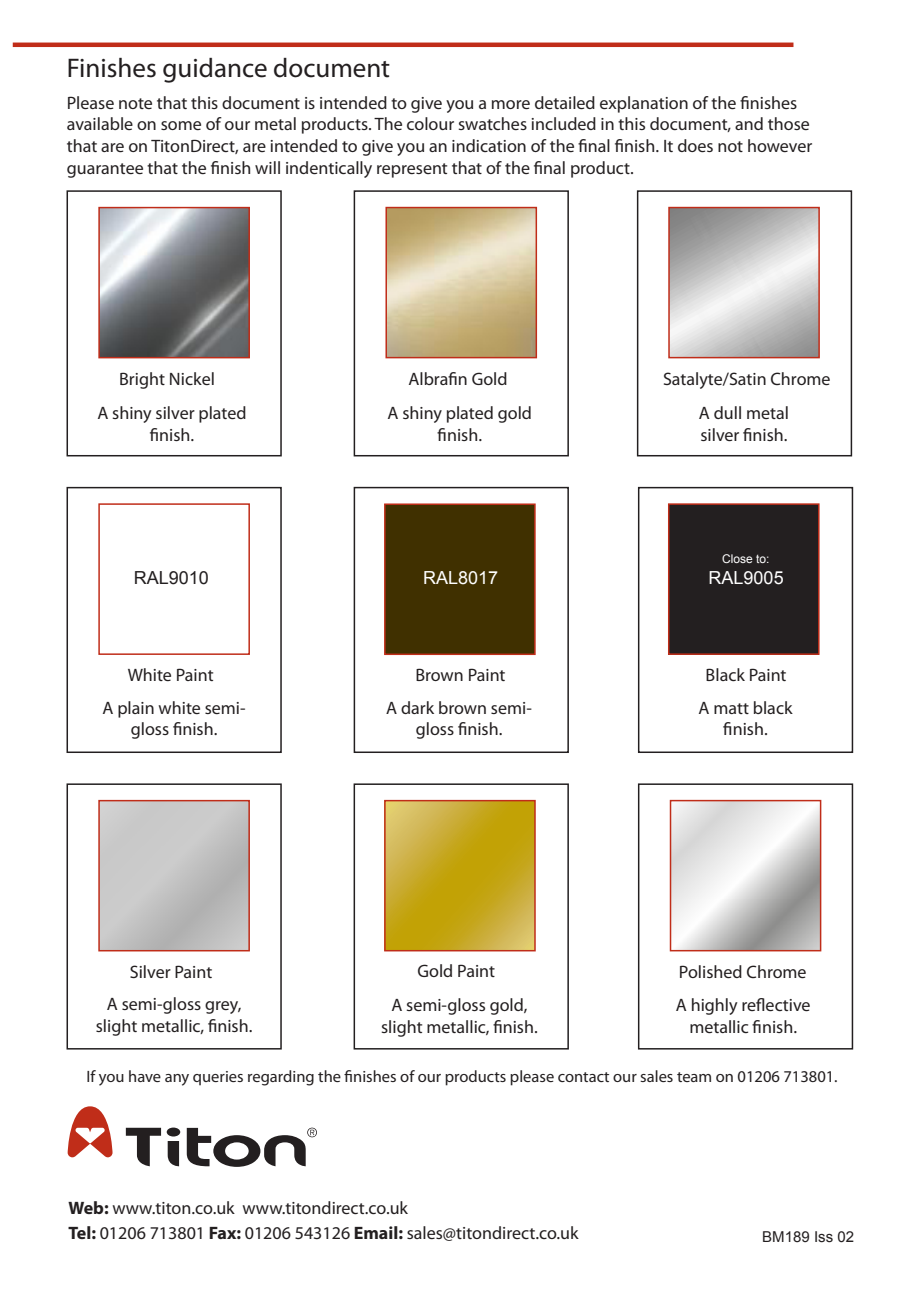
<style>
.page{position:relative;width:919px;height:1289px;background:#fff}
.page>*{position:absolute;margin:0;border:0;box-sizing:border-box;transform-origin:0 0}
.t1{font:27px "Myriad Pro";color:#231f20}
.t2{font:18px/21.6px "Myriad Pro";color:#231f20;text-align:center}
.t3{font:18px "Arial";color:#fff}
.t4{font:18px "Arial";color:#231f20}
.t5{font:16.5px "Myriad Pro";color:#231f20}
.t6{font:15px "Arial";color:#231f20}
.t7{font:12px "Arial";color:#fff}
.s1{font-weight:700}
</style>
<div class="page">
<div style="left:638px;top:783px;width:215px;height:266px;border:2px solid #231f20"></div>
<div style="left:66px;top:783px;width:216px;height:266px;border:2px solid #231f20"></div>
<div style="left:636px;top:190px;width:216px;height:266px;border:2px solid #231f20"></div>
<div style="left:353px;top:190px;width:216px;height:266px;border:2px solid #231f20"></div>
<div style="left:66px;top:487px;width:216px;height:266px;border:2px solid #231f20"></div>
<div style="left:66px;top:190px;width:216px;height:266px;border:2px solid #231f20"></div>
<hr style="left:13px;top:43px;width:780px;height:4px;background:#c02d19">
<img style="left:101px;top:210px;width:146px;height:145px">
<div style="left:98px;top:207px;width:152px;height:151px;border:2px solid #c02d19"></div>
<img style="left:388px;top:210px;width:146px;height:145px">
<div style="left:385px;top:207px;width:152px;height:151px;border:2px solid #c02d19"></div>
<div style="left:668px;top:207px;width:151px;height:151px;border:2px solid #c02d19"></div>
<div style="left:384px;top:503px;width:151px;height:152px;background:#403000;border:2px solid #c02d19"></div>
<div style="left:98px;top:503px;width:152px;height:152px;background:#fff;border:2px solid #c02d19"></div>
<div style="left:353px;top:487px;width:216px;height:266px;border:2px solid #231f20"></div>
<div style="left:668px;top:504px;width:150px;height:150px;background:#231f20"></div>
<div style="left:668px;top:503px;width:151px;height:152px;border:2px solid #c02d19"></div>
<div style="left:638px;top:487px;width:215px;height:266px;border:2px solid #231f20"></div>
<div style="left:98px;top:799px;width:152px;height:152px;border:2px solid #c02d19"></div>
<svg style="left:387px;top:802px;width:145px;height:146px"></svg>
<div style="left:384px;top:799px;width:151px;height:152px;border:2px solid #c02d19"></div>
<div style="left:669px;top:799px;width:152px;height:152px;border:2px solid #c02d19"></div>
<div style="left:353px;top:783px;width:216px;height:266px;border:2px solid #231f20"></div>
<svg style="left:126px;top:1127px;width:35px;height:39px"></svg>
<svg style="left:167px;top:1127px;width:13px;height:39px"></svg>
<svg style="left:187px;top:1127px;width:130px;height:39px"></svg>
<svg style="left:68px;top:1106px;width:44px;height:51px"></svg>
<p class="t1" style="left:67px;top:51px;width:325px">Finishes guidance document</p>
<p class="t2" style="left:67px;top:92px;width:747px;text-align:left">Please note that this document is intended to give you a more detailed explanation of the finishes available on some of our metal products. The colour swatches included in this document, and those that are on TitonDirect, are intended to give you an indication of the final finish. It does not however guarantee that the finish will indentically represent that of the final product.</p>
<p class="t2" style="left:119px;top:367px;width:97px">Bright Nickel</p>
<p class="t2" style="left:408px;top:367px;width:101px">Albrafin Gold</p>
<p class="t2" style="left:663px;top:367px;width:169px">Satalyte/Satin Chrome</p>
<p class="t2" style="left:97px;top:402px;width:151px">A shiny silver plated finish.</p>
<p class="t2" style="left:387px;top:402px;width:146px">A shiny plated gold finish.</p>
<p class="t2" style="left:699px;top:402px;width:92px;text-align:left">A dull metal silver finish.</p>
<p class="t7" style="left:722px;top:551px;width:49px">Close to:</p>
<p class="t4" style="left:134px;top:566px;width:77px">RAL9010</p>
<p class="t3" style="left:423px;top:566px;width:77px">RAL8017</p>
<p class="t3" style="left:708px;top:566px;width:77px">RAL9005</p>
<p class="t2" style="left:128px;top:664px;width:87px">White Paint</p>
<p class="t2" style="left:415px;top:664px;width:92px">Brown Paint</p>
<p class="t2" style="left:102px;top:696px;width:145px">A plain white semi&shy;gloss finish.</p>
<p class="t2" style="left:386px;top:696px;width:147px">A dark brown semi&shy;gloss finish.</p>
<p class="t2" style="left:705px;top:664px;width:82px">Black Paint</p>
<p class="t2" style="left:698px;top:696px;width:95px">A matt black finish.</p>
<p class="t2" style="left:130px;top:960px;width:84px">Silver Paint</p>
<p class="t2" style="left:417px;top:960px;width:79px">Gold Paint</p>
<p class="t2" style="left:679px;top:960px;width:129px">Polished Chrome</p>
<p class="t2" style="left:96px;top:993px;width:158px">A semi-gloss grey, slight metallic, finish.</p>
<p class="t2" style="left:381px;top:993px;width:158px">A semi-gloss gold, slight metallic, finish.</p>
<p class="t2" style="left:675px;top:993px;width:136px">A highly reflective metallic finish.</p>
<p class="t5" style="left:86px;top:1066px;width:752px">If you have any queries regarding the finishes of our products please contact our sales team on 01206 713801.</p>
<p class="t2" style="left:68px;top:1197px;width:341px"><span class="s1">Web:</span> www.titon.co.uk www.titondirect.co.uk</p>
<p class="t2" style="left:68px;top:1221px;width:511px"><span class="s1">Tel:</span> 01206 713801 <span class="s1">Fax:</span> 01206 543126 <span class="s1">Email:</span> sales@titondirect.co.uk</p>
<p class="t6" style="left:762px;top:1226px;width:93px">BM189 Iss 02</p>
</div>
